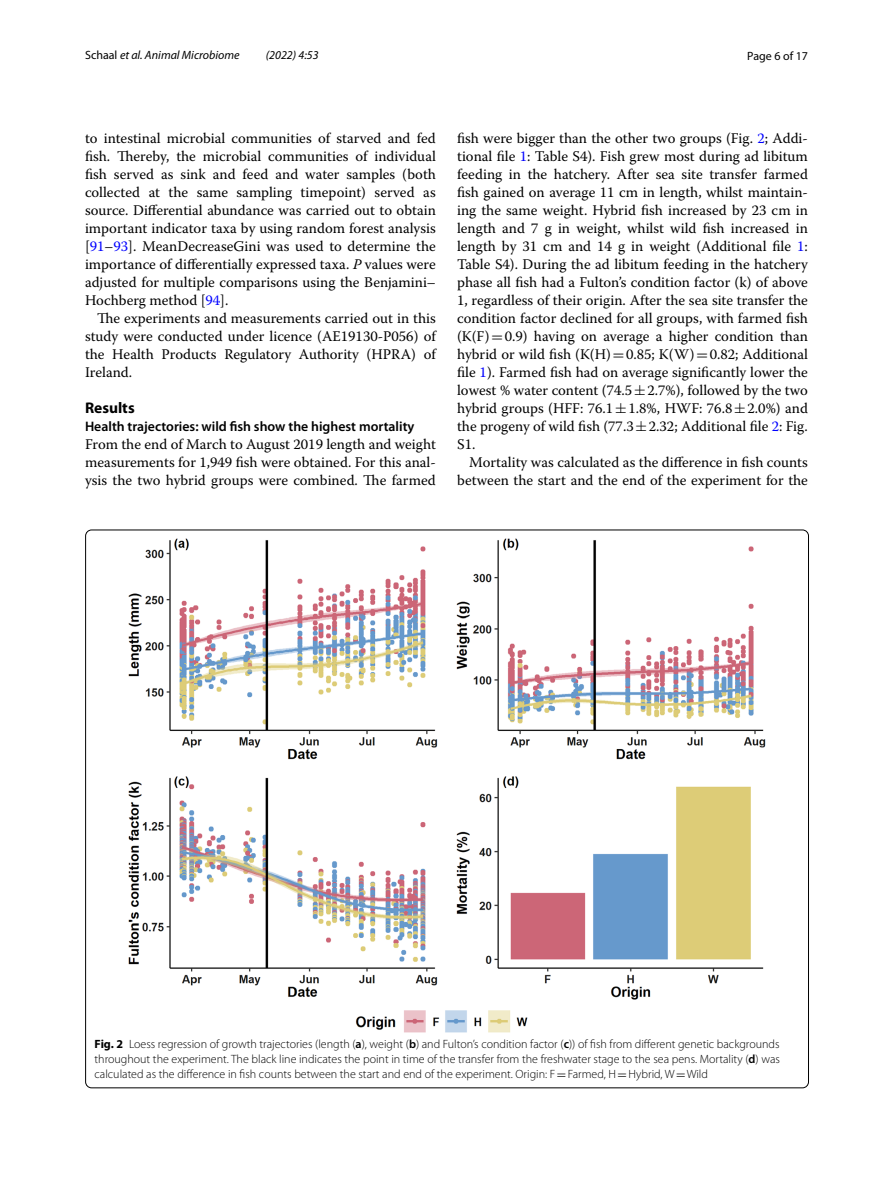
<style>
.page{position:relative;width:893px;height:1187px;background:#fff}
.page>*{position:absolute;margin:0;border:0;box-sizing:border-box;transform-origin:0 0}
.t1{font:700 15.45px "Myriad Pro";color:#000}
.t2{font:14.7px/18px "Warnock Pro";color:#000;text-align:justify}
.t3{font:600 13.8px "Myriad Pro";color:#000}
.t4{font:300 12px/15px "Myriad Pro";color:#000;text-align:justify}
.t5{font:italic 12px "Myriad Pro";color:#000}
.t6{font:12px "Myriad Pro";color:#000}
.s1{font-style:normal}
.s2{color:#00f}
.s3{font-style:italic}
.s4{font-family:"MTSY"}
.s5{font-weight:700}
.s6{font-weight:600}
.s7{font-family:"MTSY";font-weight:400}
</style>
<div class="page">
<img style="left:128px;top:539px;width:638px;height:493px">
<p class="t5" style="left:85px;top:48px;width:156px"><span class="s1">Schaal</span> et al. Animal Microbiome</p>
<p class="t5" style="left:266px;top:48px;width:54px">(2022) 4:53</p>
<p class="t6" style="left:747px;top:48px;width:62px">Page 6 of 17</p>
<p class="t2" style="left:85px;top:128px;width:352px">to intestinal microbial communities of starved and fed fish. Thereby, the microbial communities of individual fish served as sink and feed and water samples (both collected at the same sampling timepoint) served as source. Differential abundance was carried out to obtain important indicator taxa by using random forest analysis [<span class="s2">91</span>–<span class="s2">93</span>]. MeanDecreaseGini was used to determine the importance of differentially expressed taxa. <span class="s3">P</span> values were adjusted for multiple comparisons using the Benjamini– Hochberg method [<span class="s2">94</span>].</p>
<p class="t2" style="left:85px;top:308px;width:352px;text-indent:12px">The experiments and measurements carried out in this study were conducted under licence (AE19130-P056) of the Health Products Regulatory Authority (HPRA) of Ireland.</p>
<p class="t1" style="left:85px;top:397px;width:51px">Results</p>
<p class="t3" style="left:85px;top:417px;width:331px">Health trajectories: wild fish show the highest mortality</p>
<p class="t2" style="left:85px;top:434px;width:352px">From the end of March to August 2019 length and weight measurements for 1,949 fish were obtained. For this anal&shy;ysis the two hybrid groups were combined. The farmed</p>
<p class="t2" style="left:457px;top:128px;width:352px">fish were bigger than the other two groups (Fig. <span class="s2">2</span>; Addi&shy;tional file <span class="s2">1</span>: Table S4). Fish grew most during ad libitum feeding in the hatchery. After sea site transfer farmed fish gained on average 11 cm in length, whilst maintain&shy;ing the same weight. Hybrid fish increased by 23 cm in length and 7 g in weight, whilst wild fish increased in length by 31 cm and 14 g in weight (Additional file <span class="s2">1</span>:<br>Table S4). During the ad libitum feeding in the hatchery phase all fish had a Fulton’s condition factor (k) of above 1, regardless of their origin. After the sea site transfer the condition factor declined for all groups, with farmed fish (K(F)<span class="s4">=</span>0.9) having on average a higher condition than hybrid or wild fish (K(H)<span class="s4">=</span>0.85; K(W)<span class="s4">=</span>0.82; Additional file <span class="s2">1</span>). Farmed fish had on average significantly lower the lowest % water content (74.5<span class="s4">±</span>2.7%), followed by the two hybrid groups (HFF: 76.1<span class="s4">±</span>1.8%, HWF: 76.8<span class="s4">±</span>2.0%) and the progeny of wild fish (77.3<span class="s4">±</span>2.32; Additional file <span class="s2">2</span>: Fig.<br>S1.</p>
<p class="t2" style="left:457px;top:452px;width:352px;text-align:right">Mortality was calculated as the difference in fish counts between the start and the end of the experiment for the</p>
<p class="t4" style="left:95px;top:1036px;width:687px"><span class="s5">Fig. 2</span> Loess regression of growth trajectories (length (<span class="s6">a</span>), weight (<span class="s6">b</span>) and Fulton’s condition factor (<span class="s6">c</span>)) of fish from different genetic backgrounds throughout the experiment. The black line indicates the point in time of the transfer from the freshwater stage to the sea pens. Mortality (<span class="s6">d</span>) was calculated as the difference in fish counts between the start and end of the experiment. Origin: F<span class="s7">=</span>Farmed, H<span class="s7">=</span>Hybrid, W<span class="s7">=</span>Wild</p>
</div>
